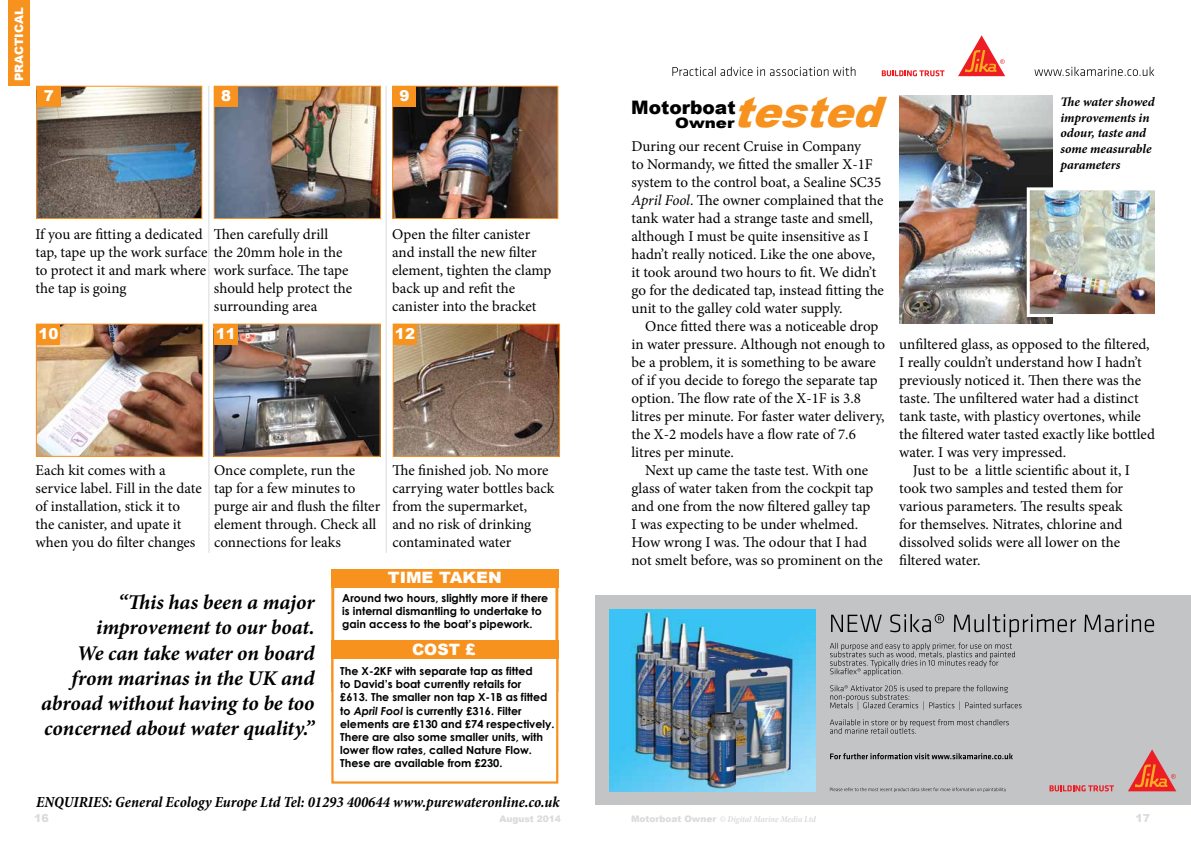
<style>
.page{position:relative;width:1191px;height:842px;background:#fff}
.page>*{position:absolute;margin:0;border:0;box-sizing:border-box;transform-origin:0 0}
.t1{font:italic 900 42px "Arial";color:#f7921e}
.t2{font:italic 700 21px/25.2px "Minion Pro";letter-spacing:-.005em;color:#000;text-align:right}
.t3{font:900 18.6px "Arial";color:#000}
.t4{font:900 15.7px "Arial";color:#fff;scale:1.05 1}
.t5{font:900 15.7px "Arial";color:#fff}
.t6{font:italic 700 condensed 15.5px "Minion Pro";color:#000}
.t7{font:15px/18px "Minion Pro";letter-spacing:-.005em;color:#000}
.t8{font:900 15px "Arial";color:#fff}
.t9{font:900 14.4px "Arial";color:#000;scale:1.16 1}
.t10{font:italic 700 13px/15.6px "Minion Pro";letter-spacing:-.005em;color:#000}
.t11{font:900 11.6px "Arial";color:#fff}
.t12{font:700 11px/13.2px "Century Gothic";color:#000}
.t13{font:900 11px "Arial";color:#dadbdc}
.t14{font:italic 700 condensed 9px "Minion Pro";letter-spacing:-.005em;color:#dadbdc}
.t15{font:900 9px "Arial";color:#dadbdc}
.s1{font-style:italic}
.s2{font-family:"Arial";font-weight:900;font-style:normal;font-stretch:normal}
</style>
<div class="page">
<div style="left:9px;top:0;width:21px;height:86px;background:#f7921e"></div>
<svg style="left:672px;top:67px;width:183px;height:9px"></svg>
<svg style="left:1034px;top:67px;width:120px;height:9px"></svg>
<svg style="left:881px;top:70px;width:63px;height:6px"></svg>
<svg style="left:958px;top:35px;width:47px;height:41px"></svg>
<div style="left:595px;top:595px;width:596px;height:210px;background:#c2c4c6"></div>
<svg style="left:1049px;top:785px;width:64px;height:6px"></svg>
<svg style="left:1128px;top:749px;width:48px;height:42px"></svg>
<img style="left:609px;top:609px;width:206px;height:182px">
<svg style="left:830px;top:753px;width:183px;height:6px"></svg>
<svg style="left:830px;top:719px;width:178px;height:15px"></svg>
<svg style="left:830px;top:685px;width:191px;height:25px"></svg>
<svg style="left:829px;top:643px;width:186px;height:33px"></svg>
<svg style="left:831px;top:614px;width:323px;height:23px"></svg>
<svg style="left:830px;top:787px;width:176px;height:5px"></svg>
<div style="left:331px;top:577px;width:227px;height:115px;background:#fff;border:3px solid #f7921e"></div>
<div style="left:331px;top:569px;width:227px;height:18px;background:#f7921e"></div>
<div style="left:331px;top:640px;width:227px;height:144px;background:#fff;border:2px solid #f7921e"></div>
<div style="left:331px;top:640px;width:227px;height:18px;background:#f7921e"></div>
<hr style="left:208px;top:86px;width:1px;height:467px;background:#dadbdc">
<img style="left:394px;top:88px;width:162px;height:129px">
<div style="left:392px;top:86px;width:166px;height:133px;border:1px solid #f7921e"></div>
<div style="left:393px;top:86px;width:23px;height:21px;background:#f7921e"></div>
<img style="left:216px;top:88px;width:163px;height:129px">
<div style="left:214px;top:86px;width:167px;height:133px;border:1px solid #f7921e"></div>
<div style="left:214px;top:86px;width:24px;height:21px;background:#f7921e"></div>
<img style="left:38px;top:88px;width:162px;height:129px">
<div style="left:36px;top:86px;width:166px;height:133px;border:1px solid #f7921e"></div>
<div style="left:37px;top:86px;width:23px;height:21px;background:#f7921e"></div>
<img style="left:395px;top:326px;width:163px;height:129px">
<div style="left:393px;top:324px;width:167px;height:133px;border:1px solid #f7921e"></div>
<div style="left:393px;top:324px;width:23px;height:21px;background:#f7921e"></div>
<img style="left:215px;top:326px;width:164px;height:129px">
<div style="left:213px;top:324px;width:168px;height:133px;border:1px solid #f7921e"></div>
<div style="left:214px;top:324px;width:23px;height:21px;background:#f7921e"></div>
<img style="left:38px;top:326px;width:163px;height:129px">
<div style="left:36px;top:324px;width:167px;height:133px;border:1px solid #f7921e"></div>
<div style="left:36px;top:324px;width:24px;height:21px;background:#f7921e"></div>
<hr style="left:385px;top:86px;width:2px;height:467px;background:#dadbdc">
<img style="left:899px;top:96px;width:153px;height:228px">
<img style="left:1030px;top:191px;width:124px;height:122px">
<div style="left:1026px;top:187px;width:132px;height:130px;border:3px solid #fff"></div>
<p class="t11" style="left:13px;top:81px;width:75px;rotate:-90deg">PRACTICAL</p>
<p class="t8" style="left:44px;top:88px;width:12px">7</p>
<p class="t8" style="left:221px;top:88px;width:12px">8</p>
<p class="t8" style="left:399px;top:88px;width:12px">9</p>
<p class="t7" style="left:214px;top:225px;width:116px">Then carefully drill</p>
<p class="t7" style="left:214px;top:261px;width:140px">work surface. The tape should help protect the surrounding area</p>
<p class="t7" style="left:35px;top:225px;width:308px">If you are fitting a dedicated<br>tap, tape up the work surface the 20mm hole in the to protect it and mark where<br>the tap is going</p>
<p class="t7" style="left:392px;top:225px;width:161px">Open the filter canister and install the new filter element, tighten the clamp back up and refit the canister into the bracket</p>
<p class="t8" style="left:38px;top:325px;width:22px">10</p>
<p class="t8" style="left:216px;top:325px;width:22px">11</p>
<p class="t8" style="left:395px;top:325px;width:22px">12</p>
<p class="t7" style="left:35px;top:461px;width:168px">Each kit comes with a service label. Fill in the date of installation, stick it to the canister, and upate it when you do filter changes</p>
<p class="t7" style="left:214px;top:461px;width:168px">Once complete, run the<br>tap for a few minutes to purge air and flush the filter element through. Check all connections for leaks</p>
<p class="t7" style="left:392px;top:461px;width:163px">The finished job. No more carrying water bottles back from the supermarket,<br>and no risk of drinking contaminated water</p>
<p class="t2" style="left:41px;top:589px;width:275px">“This has been a major improvement to our boat.<br>We can take water on board from marinas in the UK and abroad without having to be too concerned about water quality.”</p>
<p class="t4" style="left:388px;top:569px;width:110px">TIME TAKEN</p>
<p class="t12" style="left:342px;top:591px;width:207px">Around two hours, slightly more if there is internal dismantling to undertake to gain access to the boat’s pipework.</p>
<p class="t5" style="left:412px;top:640px;width:65px">COST £</p>
<p class="t12" style="left:340px;top:664px;width:216px">The X-2KF with separate tap as fitted<br>to David’s boat currently retails for<br>£613. The smaller non tap X-1B as fitted to <span class="s1">April Fool</span> is currently £316. Filter elements are £130 and £74 respectively.<br>There are also some smaller units, with lower flow rates, called Nature Flow.<br>These are available from £230.</p>
<p class="t6" style="left:36px;top:791px;width:525px">ENQUIRIES: General Ecology Europe Ltd Tel: 01293 400644 www.purewateronline.co.uk</p>
<p class="t1" style="left:732px;top:89px;width:164px">tested</p>
<p class="t10" style="left:1060px;top:94px;width:96px">The water showed improvements in odour, taste and some measurable parameters</p>
<p class="t3" style="left:631px;top:97px;width:106px">Motorboat</p>
<p class="t9" style="left:675px;top:114px;width:53px">Owner</p>
<p class="t7" style="left:631px;top:137px;width:231px">During our recent Cruise in Company</p>
<p class="t7" style="left:631px;top:155px;width:243px">to Normandy, we fitted the smaller X-1F</p>
<p class="t7" style="left:631px;top:173px;width:251px">system to the control boat, a Sealine SC35</p>
<p class="t7" style="left:631px;top:191px;width:254px"><span class="s1">April Fool</span>. The owner complained that the</p>
<p class="t7" style="left:631px;top:209px;width:243px">tank water had a strange taste and smell,</p>
<p class="t7" style="left:631px;top:227px;width:239px">although I must be quite insensitive as I</p>
<p class="t7" style="left:631px;top:245px;width:245px">hadn’t really noticed. Like the one above,</p>
<p class="t7" style="left:631px;top:263px;width:246px">it took around two hours to fit. We didn’t</p>
<p class="t7" style="left:631px;top:281px;width:254px">go for the dedicated tap, instead fitting the</p>
<p class="t7" style="left:631px;top:299px;width:213px">unit to the galley cold water supply.</p>
<p class="t7" style="left:645px;top:317px;width:235px">Once fitted there was a noticeable drop</p>
<p class="t7" style="left:631px;top:335px;width:255px">in water pressure. Although not enough to</p>
<p class="t7" style="left:631px;top:353px;width:246px">be a problem, it is something to be aware</p>
<p class="t7" style="left:631px;top:371px;width:247px">of if you decide to forego the separate tap</p>
<p class="t7" style="left:631px;top:389px;width:231px">option. The flow rate of the X-1F is 3.8</p>
<p class="t7" style="left:631px;top:407px;width:254px">litres per minute. For faster water delivery,</p>
<p class="t7" style="left:631px;top:425px;width:226px">the X-2 models have a flow rate of 7.6</p>
<p class="t7" style="left:631px;top:443px;width:104px">litres per minute.</p>
<p class="t7" style="left:645px;top:461px;width:224px">Next up came the taste test. With one</p>
<p class="t7" style="left:631px;top:479px;width:243px">glass of water taken from the cockpit tap</p>
<p class="t7" style="left:631px;top:497px;width:240px">and one from the now filtered galley tap</p>
<p class="t7" style="left:631px;top:515px;width:228px">I was expecting to be under whelmed.</p>
<p class="t7" style="left:631px;top:533px;width:237px">How wrong I was. The odour that I had</p>
<p class="t7" style="left:631px;top:551px;width:253px">not smelt before, was so prominent on the</p>
<p class="t7" style="left:899px;top:335px;width:252px">unfiltered glass, as opposed to the filtered,</p>
<p class="t7" style="left:899px;top:353px;width:244px">I really couldn’t understand how I hadn’t</p>
<p class="t7" style="left:899px;top:371px;width:243px">previously noticed it. Then there was the</p>
<p class="t7" style="left:899px;top:389px;width:241px">taste. The unfiltered water had a distinct</p>
<p class="t7" style="left:899px;top:407px;width:243px">tank taste, with plasticy overtones, while</p>
<p class="t7" style="left:899px;top:425px;width:257px">the filtered water tasted exactly like bottled</p>
<p class="t7" style="left:899px;top:443px;width:168px">water. I was very impressed.</p>
<p class="t7" style="left:913px;top:461px;width:219px">Just to be a little scientific about it, I</p>
<p class="t7" style="left:899px;top:479px;width:225px">took two samples and tested them for</p>
<p class="t7" style="left:899px;top:497px;width:225px">various parameters. The results speak</p>
<p class="t7" style="left:899px;top:515px;width:225px">for themselves. Nitrates, chlorine and</p>
<p class="t7" style="left:899px;top:533px;width:222px">dissolved solids were all lower on the</p>
<p class="t7" style="left:899px;top:551px;width:83px">filtered water.</p>
<p class="t13" style="left:34px;top:812px;width:16px">16</p>
<p class="t15" style="left:499px;top:814px;width:63px">August 2014</p>
<p class="t14" style="left:631px;top:813px;width:186px"><span class="s2">Motorboat Owner</span> © Digital Marine Media Ltd</p>
<p class="t13" style="left:1135px;top:812px;width:16px">17</p>
</div>
